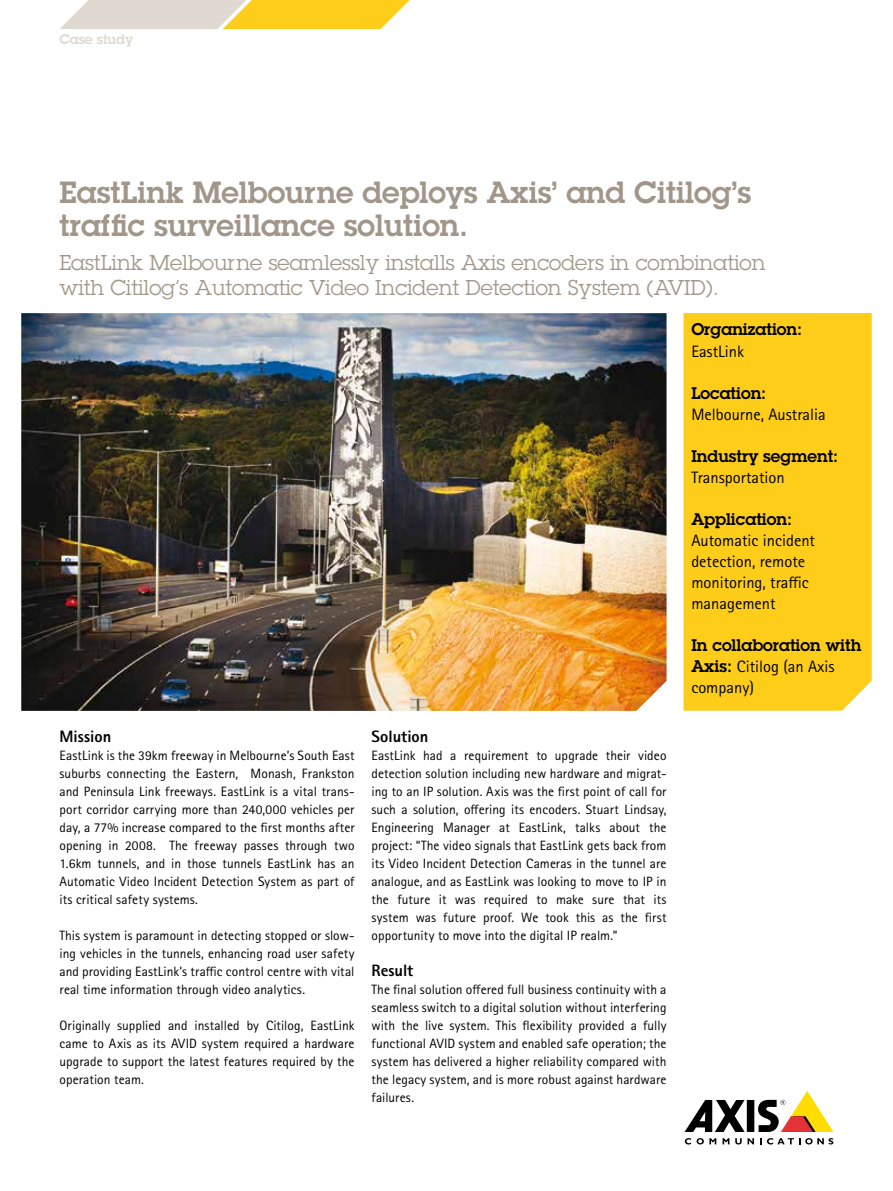
<style>
.page{position:relative;width:893px;height:1191px;background:#fff}
.page>*{position:absolute;margin:0;border:0;box-sizing:border-box;transform-origin:0 0}
.t1{font:600 30px/33px "Lubalin Graph ECG";color:#a19689}
.t2{font:21px/25.5px "Lubalin Graph ECG";color:#a19689}
.t3{font:16.5px/21px "Rotis Sans Serif Pro";color:#000}
.t4{font:600 16.5px "Lubalin Graph ECG";color:#000}
.t5{font:800 16.5px "Rotis Sans Serif Pro";color:#000}
.t6{font:16.5px "Rotis Sans Cyrillic";color:#000}
.t7{font:13.5px/18px "Rotis Sans Serif Pro";letter-spacing:.005em;color:#000;text-align:justify}
.t8{font:600 13.5px "Lubalin Graph ECG";color:#dfd9d1}
.s1{font-family:"Lubalin Graph ECG";font-weight:600}
</style>
<div class="page">
<div style="left:747px;top:1100px;width:7px;height:32px;background:#000"></div>
<svg style="left:685px;top:1100px;width:60px;height:32px"></svg>
<svg style="left:758px;top:1091px;width:75px;height:41px"></svg>
<svg style="left:685px;top:1138px;width:6px;height:6px"></svg>
<svg style="left:697px;top:1138px;width:19px;height:6px"></svg>
<svg style="left:723px;top:1138px;width:6px;height:6px"></svg>
<svg style="left:735px;top:1138px;width:19px;height:6px"></svg>
<svg style="left:760px;top:1138px;width:73px;height:6px"></svg>
<div style="left:684px;top:313px;width:188px;height:397px;background:#fecd1a"></div>
<img style="left:21px;top:313px;width:645px;height:398px">
<svg style="left:60px;top:0;width:350px;height:29px;background:#f0d782"></svg>
<p class="t8" style="left:60px;top:30px;width:75px">Case study</p>
<h1 class="t1" style="left:60px;top:176px;width:693px">EastLink Melbourne deploys Axis’ and Citilog’s traffic surveillance solution.</h1>
<h2 class="t2" style="left:60px;top:249px;width:707px">EastLink Melbourne seamlessly installs Axis encoders in combination with Citilog’s Automatic Video Incident Detection System (AVID).</h2>
<p class="t5" style="left:60px;top:725px;width:53px">Mission</p>
<p class="t7" style="left:60px;top:746px;width:297px">EastLink is the 39km freeway in Melbourne’s South East suburbs connecting the Eastern, Monash, Frankston and Peninsula Link freeways. EastLink is a vital trans&shy;port corridor carrying more than 240,000 vehicles per day, a 77% increase compared to the first months after opening in 2008. The freeway passes through two 1.6km tunnels, and in those tunnels EastLink has an Automatic Video Incident Detection System as part of its critical safety systems.</p>
<p class="t7" style="left:60px;top:926px;width:297px">This system is paramount in detecting stopped or slow&shy;ing vehicles in the tunnels, enhancing road user safety and providing EastLink’s traffic control centre with vital real time information through video analytics.</p>
<p class="t7" style="left:60px;top:1016px;width:296px">Originally supplied and installed by Citilog, EastLink came to Axis as its AVID system required a hardware upgrade to support the latest features required by the operation team.</p>
<p class="t5" style="left:372px;top:725px;width:58px">Solution</p>
<p class="t7" style="left:372px;top:746px;width:297px">EastLink had a requirement to upgrade their video detection solution including new hardware and migrat&shy;ing to an IP solution. Axis was the first point of call for such a solution, offering its encoders. Stuart Lindsay, Engineering Manager at EastLink, talks about the project: “The video signals that EastLink gets back from its Video Incident Detection Cameras in the tunnel are analogue, and as EastLink was looking to move to IP in the future it was required to make sure that its system was future proof. We took this as the first opportunity to move into the digital IP realm.”</p>
<p class="t5" style="left:372px;top:959px;width:43px">Result</p>
<p class="t7" style="left:372px;top:980px;width:297px">The final solution offered full business continuity with a seamless switch to a digital solution without interfering with the live system. This flexibility provided a fully functional AVID system and enabled safe operation; the system has delivered a higher reliability compared with the legacy system, and is more robust against hardware failures.</p>
<p class="t4" style="left:691px;top:319px;width:112px">Organization:</p>
<p class="t3" style="left:691px;top:340px;width:54px">EastLink</p>
<p class="t4" style="left:691px;top:382px;width:76px">Location:</p>
<p class="t3" style="left:691px;top:403px;width:136px">Melbourne, Australia</p>
<p class="t4" style="left:691px;top:445px;width:148px">Industry segment:</p>
<p class="t6" style="left:691px;top:467px;width:95px">Transportation</p>
<p class="t4" style="left:691px;top:508px;width:102px">Application:</p>
<p class="t3" style="left:691px;top:529px;width:125px">Automatic incident detection, remote monitoring, traffic management</p>
<p class="t4" style="left:691px;top:634px;width:171px">In collaboration with</p>
<p class="t3" style="left:691px;top:655px;width:145px"><span class="s1">Axis:</span> Citilog (an Axis company)</p>
</div>
